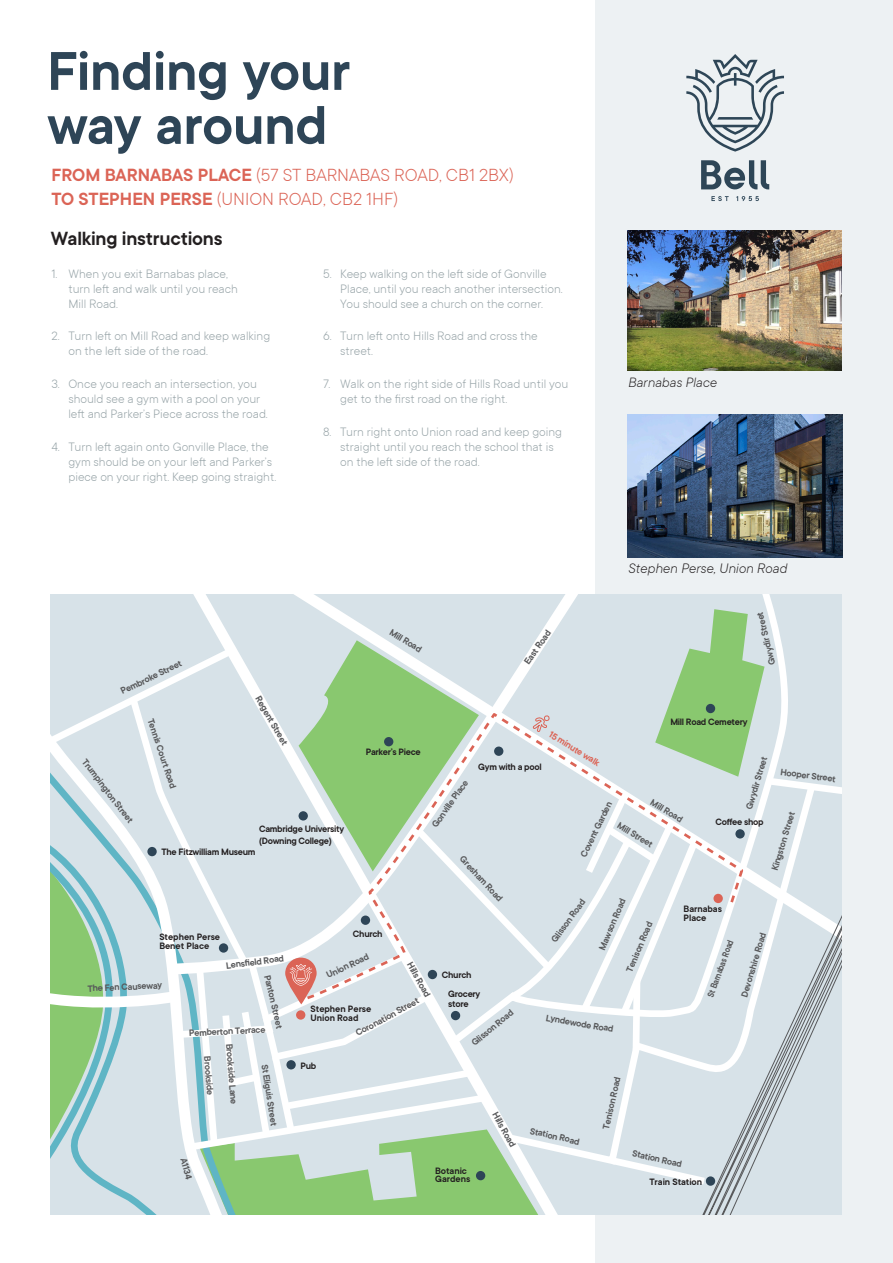
<style>
.page{position:relative;width:893px;height:1263px;background:#fff}
.page>*{position:absolute;margin:0;border:0;box-sizing:border-box;transform-origin:0 0}
.t1{font:600 60px/54px "TT Commons";letter-spacing:-.005em;color:#2e4557}
.Sub-h2{font:600 21px "TT Commons";letter-spacing:-.01em;color:#231f20}
.Into_3_All_caps{font:300 19.5px/24px "TT Commons";color:#db6456}
.t2{font:italic 300 15.15px "TT Commons";color:#231f20}
.t3{font:italic 300 14.85px "TT Commons";color:#231f20}
.t4{font:300 13.5px/15px "TT Commons";color:#94a1a5}
.t5{font:600 10.2px "TT Commons";color:#57585a}
.t6{font:600 10.2px/12.1px "TT Commons";letter-spacing:-.03em;color:#231f20}
.t7{font:600 10.2px/9.4px "TT Commons";letter-spacing:-.005em;color:#231f20}
.t8{font:600 10.2px "TT Commons";color:#57585a;scale:.87 1}
.t9{font:600 10.2px "TT Commons";color:#db6456}
.s1{font-weight:600}
</style>
<div class="page">
<div style="left:595px;top:0;width:298px;height:1263px;background:#edf1f3"></div>
<div style="left:444px;top:594px;width:348px;height:15px;background:#d7e2e8"></div>
<svg style="left:51px;top:609px;width:791px;height:605px;background:#cfdfda"></svg>
<img style="left:628px;top:230px;width:214px;height:141px">
<img style="left:628px;top:414px;width:215px;height:144px">
<svg style="left:701px;top:160px;width:68px;height:29px"></svg>
<svg style="left:711px;top:196px;width:18px;height:5px"></svg>
<svg style="left:736px;top:196px;width:23px;height:5px"></svg>
<svg style="left:686px;top:54px;width:98px;height:98px"></svg>
<h5 class="t1" style="left:47px;top:45px;width:305px">Finding your way around</h5>
<p class="Into_3_All_caps" style="left:51px;top:163px;width:464px"><span class="s1">FROM BARNABAS PLACE</span> (57 ST BARNABAS ROAD, CB1 2BX)<br><span class="s1">TO STEPHEN PERSE</span> (UNION ROAD, CB2 1HF)</p>
<p class="Sub-h2" style="left:51px;top:227px;width:173px">Walking instructions</p>
<p class="t4" style="left:68px;top:266px;width:171px;text-indent:-17px">1. When you exit Barnabas place, turn left and walk until you reach<br>Mill Road.</p>
<p class="t4" style="left:68px;top:329px;width:203px;text-indent:-17px">2. Turn left on Mill Road and keep walking on the left side of the road.</p>
<p class="t4" style="left:68px;top:377px;width:201px;text-indent:-17px">3. Once you reach an intersection, you should see a gym with a pool on your left and Parker’s Piece across the road.</p>
<p class="t4" style="left:68px;top:439px;width:209px;text-indent:-17px">4. Turn left again onto Gonville Place, the gym should be on your left and Parker’s piece on your right. Keep going straight.</p>
<p class="t4" style="left:340px;top:266px;width:224px;text-indent:-17px">5. Keep walking on the left side of Gonville<br>Place, until you reach another intersection.<br>You should see a church on the corner.</p>
<p class="t4" style="left:340px;top:329px;width:199px;text-indent:-17px">6. Turn left onto Hills Road and cross the street.</p>
<p class="t4" style="left:340px;top:377px;width:230px;text-indent:-17px">7. Walk on the right side of Hills Road until you get to the first road on the right.</p>
<p class="t4" style="left:340px;top:424px;width:223px;text-indent:-17px">8. Turn right onto Union road and keep going straight until you reach the school that is on the left side of the road.</p>
<p class="t3" style="left:628px;top:374px;width:90px">Barnabas Place</p>
<p class="t2" style="left:628px;top:560px;width:161px">Stephen Perse, Union Road</p>
<p class="t5" style="left:767px;top:666px;width:56px;rotate:-104deg">Gwydir Street</p>
<p class="t5" style="left:393px;top:626px;width:38px;rotate:32deg">Mill Road</p>
<p class="t5" style="left:522px;top:660px;width:41px;rotate:-55deg">East Road</p>
<p class="t5" style="left:119px;top:687px;width:68px;rotate:-26deg">Pembroke Street</p>
<p class="t5" style="left:263px;top:694px;width:57px;rotate:60deg">Regent Street</p>
<p class="t5" style="left:155px;top:717px;width:75px;rotate:71deg">Tennis Court Road</p>
<p class="t6" style="left:670px;top:716px;width:79px">Mill Road Cemetery</p>
<p class="t9" style="left:553px;top:728px;width:59px;rotate:32deg">15 minute walk</p>
<p class="t6" style="left:366px;top:746px;width:57px">Parker’s Piece</p>
<p class="t5" style="left:743px;top:807px;width:56px;rotate:-73deg">Gwydir Street</p>
<p class="t5" style="left:89px;top:756px;width:79px;rotate:53deg">Trumpington Street</p>
<p class="t6" style="left:478px;top:761px;width:65px">Gym with a pool</p>
<p class="t5" style="left:781px;top:766px;width:57px;rotate:8deg">Hooper Street</p>
<p class="t5" style="left:429px;top:823px;width:57px;rotate:-55deg">Gonville Place</p>
<p class="t5" style="left:654px;top:796px;width:38px;rotate:32deg">Mill Road</p>
<p class="t5" style="left:621px;top:819px;width:42px;rotate:32deg">Mill Street</p>
<p class="t5" style="left:578px;top:854px;width:62px;rotate:-64deg">Covent Garden</p>
<p class="t5" style="left:769px;top:869px;width:63px;rotate:-73deg">Kingston Street</p>
<p class="t6" style="left:715px;top:816px;width:50px">Coffee shop</p>
<p class="t6" style="left:259px;top:822px;width:87px">Cambridge University (Downing College)</p>
<p class="t6" style="left:162px;top:846px;width:95px">The Fitzwilliam Museum</p>
<p class="t5" style="left:466px;top:853px;width:59px;rotate:47deg">Gresham Road</p>
<p class="t5" style="left:596px;top:947px;width:57px;rotate:-67deg">Mawson Road</p>
<p class="t5" style="left:549px;top:938px;width:53px;rotate:-54deg">Glisson Road</p>
<p class="t7" style="left:684px;top:904px;width:40px">Barnabas<br>Place</p>
<p class="t5" style="left:624px;top:969px;width:55px;rotate:-67deg">Tenison Road</p>
<p class="t6" style="left:353px;top:927px;width:31px">Church</p>
<p class="t5" style="left:738px;top:995px;width:68px;rotate:-73deg">Devonshire Road</p>
<p class="t7" style="left:159px;top:932px;width:62px">Stephen Perse<br>Benet Place</p>
<p class="t8" style="left:705px;top:995px;width:70px;rotate:-70deg">St Barnabas Road</p>
<p class="t5" style="left:325px;top:970px;width:47px;rotate:-25deg">Union Road</p>
<p class="t5" style="left:225px;top:960px;width:60px;rotate:-7deg">Lensfield Road</p>
<p class="t5" style="left:414px;top:960px;width:40px;rotate:61deg">Hills Road</p>
<p class="t6" style="left:442px;top:969px;width:31px">Church</p>
<p class="t5" style="left:273px;top:974px;width:56px;rotate:77deg">Panton Street</p>
<p class="t5" style="left:87px;top:983px;width:76px;rotate:-3deg">The Fen Causeway</p>
<p class="t6" style="left:448px;top:989px;width:34px;line-height:9.4px">Grocery store</p>
<p class="t5" style="left:353px;top:1028px;width:72px;rotate:-28deg">Coronation Street</p>
<p class="t7" style="left:311px;top:1004px;width:62px">Stephen Perse<br>Union Road</p>
<p class="t5" style="left:469px;top:1039px;width:53px;rotate:-40deg">Glisson Road</p>
<p class="t5" style="left:547px;top:1012px;width:70px;rotate:10deg">Lyndewode Road</p>
<p class="t5" style="left:189px;top:1028px;width:78px;rotate:-3deg">Pemberton Terrace</p>
<p class="t5" style="left:235px;top:1043px;width:62px;rotate:86deg">Brookside Lane</p>
<p class="t5" style="left:213px;top:1056px;width:41px;rotate:86deg">Brookside</p>
<p class="t6" style="left:301px;top:1059px;width:17px">Pub</p>
<p class="t5" style="left:270px;top:1063px;width:64px;rotate:81deg">St Eliguis Street</p>
<p class="t5" style="left:600px;top:1128px;width:55px;rotate:-77deg">Tenison Road</p>
<p class="t5" style="left:500px;top:1110px;width:40px;rotate:61deg">Hills Road</p>
<p class="t5" style="left:531px;top:1125px;width:52px;rotate:13deg">Station Road</p>
<p class="t5" style="left:189px;top:1157px;width:23px;rotate:75deg">A1134</p>
<p class="t5" style="left:634px;top:1147px;width:52px;rotate:13deg">Station Road</p>
<p class="t7" style="left:435px;top:1167px;width:37px;line-height:7.9px">Botanic<br>Gardens</p>
<p class="t7" style="left:650px;top:1177px;width:54px">Train Station</p>
</div>
